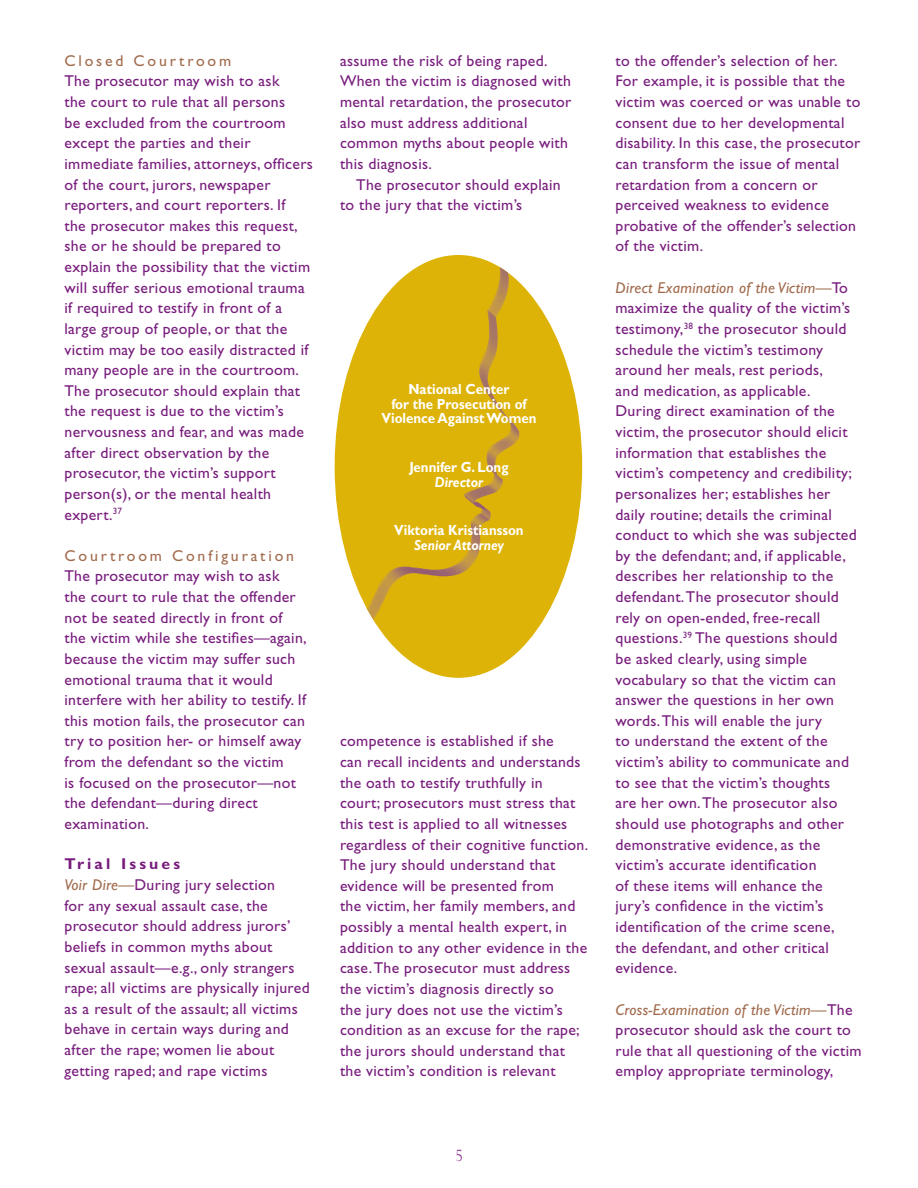
<style>
.page{position:relative;width:918px;height:1188px;background:#fff}
.page>*{position:absolute;margin:0;border:0;box-sizing:border-box;transform-origin:0 0}
.t1{font:15.75px/20.7px "Gill Sans";letter-spacing:.02em;color:#781d7d}
.t2{font:15.75px "Gill Sans";letter-spacing:.18em;color:#a16c4e}
.t3{font:700 14.7px/14.7px "Gill Sans";color:#fff;text-align:center;scale:.9 1}
.t4{font:italic 700 14.7px "Gill Sans";color:#fff;scale:.9 1}
.s1{font-weight:700}
.s2{font-style:italic;color:#a16c4e}
</style>
<div class="page">
<div style="left:335px;top:255px;width:247px;height:423px;background:#deb308;border-radius:50%"></div>
<img style="left:458px;top:255px;width:32px;height:308px">
<p class="t2" style="left:64px;top:51px;width:168px">Closed Courtroom</p>
<p class="t1" style="left:64px;top:71px;width:250px">The prosecutor may wish to ask<br>the court to rule that all persons<br>be excluded from the courtroom except the parties and their immediate families, attorneys, officers of the court, jurors, newspaper reporters, and court reporters. If<br>the prosecutor makes this request, she or he should be prepared to explain the possibility that the victim will suffer serious emotional trauma if required to testify in front of a large group of people, or that the victim may be too easily distracted if many people are in the courtroom.<br>The prosecutor should explain that the request is due to the victim’s nervousness and fear, and was made after direct observation by the prosecutor, the victim’s support person(s), or the mental health expert.<sup>37</sup></p>
<p class="t2" style="left:64px;top:546px;width:231px">Courtroom Configuration</p>
<p class="t1" style="left:64px;top:566px;width:244px">The prosecutor may wish to ask<br>the court to rule that the offender not be seated directly in front of the victim while she testifies—again, because the victim may suffer such emotional trauma that it would interfere with her ability to testify. If this motion fails, the prosecutor can try to position her- or himself away from the defendant so the victim<br>is focused on the prosecutor—not the defendant—during direct examination.</p>
<p class="t1" style="left:64px;top:854px;width:247px"><span class="s1">Trial Issues<br></span><span class="s2">Voir Dire—</span>During jury selection<br>for any sexual assault case, the prosecutor should address jurors’ beliefs in common myths about sexual assault—e.g., only strangers rape; all victims are physically injured as a result of the assault; all victims behave in certain ways during and after the rape; women lie about getting raped; and rape victims</p>
<p class="t1" style="left:340px;top:50px;width:233px">assume the risk of being raped.<br>When the victim is diagnosed with mental retardation, the prosecutor also must address additional common myths about people with this diagnosis.</p>
<p class="t1" style="left:340px;top:174px;width:222px;text-indent:16px">The prosecutor should explain to the jury that the victim’s</p>
<p class="t3" style="left:382px;top:382px;width:174px">National Center<br>for the Prosecution of<br>Violence Against Women</p>
<p class="t3" style="left:409px;top:460px;width:112px">Jennifer G. Long</p>
<p class="t4" style="left:435px;top:473px;width:55px">Director</p>
<p class="t3" style="left:394px;top:523px;width:145px">Viktoria Kristiansson</p>
<p class="t4" style="left:414px;top:536px;width:101px">Senior Attorney</p>
<p class="t1" style="left:340px;top:731px;width:250px">competence is established if she<br>can recall incidents and understands the oath to testify truthfully in<br>court; prosecutors must stress that this test is applied to all witnesses regardless of their cognitive function.<br>The jury should understand that evidence will be presented from<br>the victim, her family members, and possibly a mental health expert, in addition to any other evidence in the case. The prosecutor must address the victim’s diagnosis directly so<br>the jury does not use the victim’s condition as an excuse for the rape; the jurors should understand that the victim’s condition is relevant</p>
<p class="t1" style="left:615px;top:50px;width:246px">to the offender’s selection of her.<br>For example, it is possible that the victim was coerced or was unable to consent due to her developmental disability. In this case, the prosecutor can transform the issue of mental retardation from a concern or perceived weakness to evidence probative of the offender’s selection of the victim.</p>
<p class="t1" style="left:615px;top:277px;width:243px"><span class="s2">Direct Examination of the Victim—</span>To maximize the quality of the victim’s testimony,<sup>38</sup> the prosecutor should schedule the victim’s testimony around her meals, rest periods,<br>and medication, as applicable.<br>During direct examination of the victim, the prosecutor should elicit information that establishes the victim’s competency and credibility; personalizes her; establishes her daily routine; details the criminal conduct to which she was subjected by the defendant; and, if applicable, describes her relationship to the defendant. The prosecutor should rely on open-ended, free-recall questions.<sup>39</sup> The questions should be asked clearly, using simple vocabulary so that the victim can answer the questions in her own words. This will enable the jury<br>to understand the extent of the victim’s ability to communicate and to see that the victim’s thoughts<br>are her own. The prosecutor also should use photographs and other demonstrative evidence, as the victim’s accurate identification<br>of these items will enhance the jury’s confidence in the victim’s identification of the crime scene, the defendant, and other critical evidence.</p>
<p class="t1" style="left:616px;top:999px;width:248px"><span class="s2">Cross-Examination of the Victim—</span>The prosecutor should ask the court to rule that all questioning of the victim employ appropriate terminology,</p>
</div>
